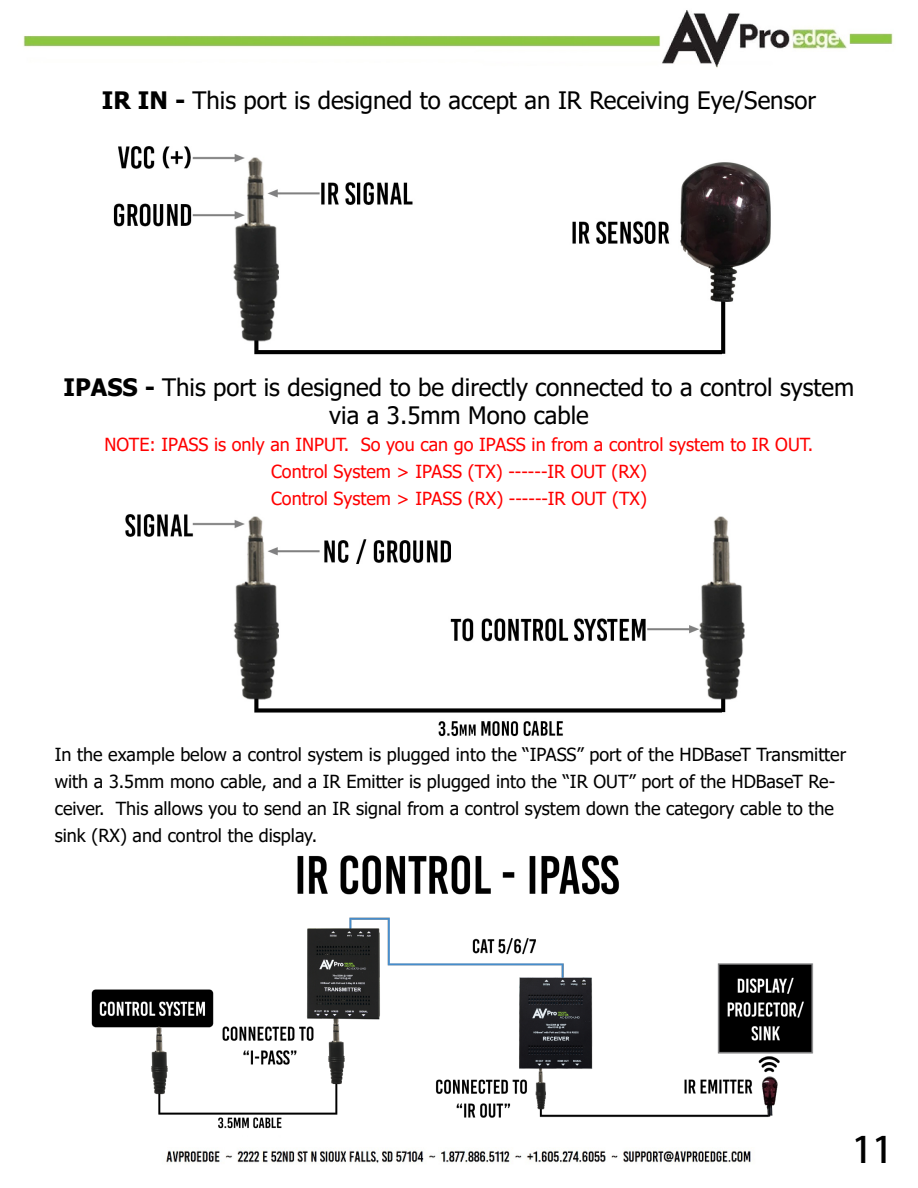
<style>
.page{position:relative;width:918px;height:1188px;background:#fff}
.page>*{position:absolute;margin:0;border:0;box-sizing:border-box;transform-origin:0 0}
.t1{font:36px "Adobe Heiti Std";color:#000}
.t2{font:24px/28.8px "Tahoma";color:#000;text-align:center}
.t3{font:18px/27px "Tahoma";color:#000}
.t4{font:18px/27px "Tahoma";color:#f00;text-align:center}
.s1{font-weight:700}
</style>
<div class="page">
<img style="left:23px;top:10px;width:870px;height:1154px">
<img style="left:55px;top:848px;width:810px;height:286px">
<img style="left:54px;top:487px;width:810px;height:252px">
<img style="left:54px;top:123px;width:810px;height:237px">
<h2 class="t2" style="left:102px;top:87px;width:716px"><span class="s1">IR IN -</span> This port is designed to accept an IR Receiving Eye/Sensor</h2>
<h2 class="t2" style="left:64px;top:374px;width:792px"><span class="s1">IPASS -</span> This port is designed to be directly connected to a control system via a 3.5mm Mono cable</h2>
<p class="t4" style="left:105px;top:432px;width:710px">NOTE: IPASS is only an INPUT. So you can go IPASS in from a control system to IR OUT.<br>Control System &gt; IPASS (TX) ------IR OUT (RX)<br>Control System &gt; IPASS (RX) ------IR OUT (TX)</p>
<p class="t3" style="left:55px;top:742px;width:793px">In the example below a control system is plugged into the “IPASS” port of the HDBaseT Transmitter with a 3.5mm mono cable, and a IR Emitter is plugged into the “IR OUT” port of the HDBaseT Re&shy;ceiver. This allows you to send an IR signal from a control system down the category cable to the sink (RX) and control the display.</p>
<h1 class="t1" style="left:852px;top:1128px;width:42px">11</h1>
</div>
